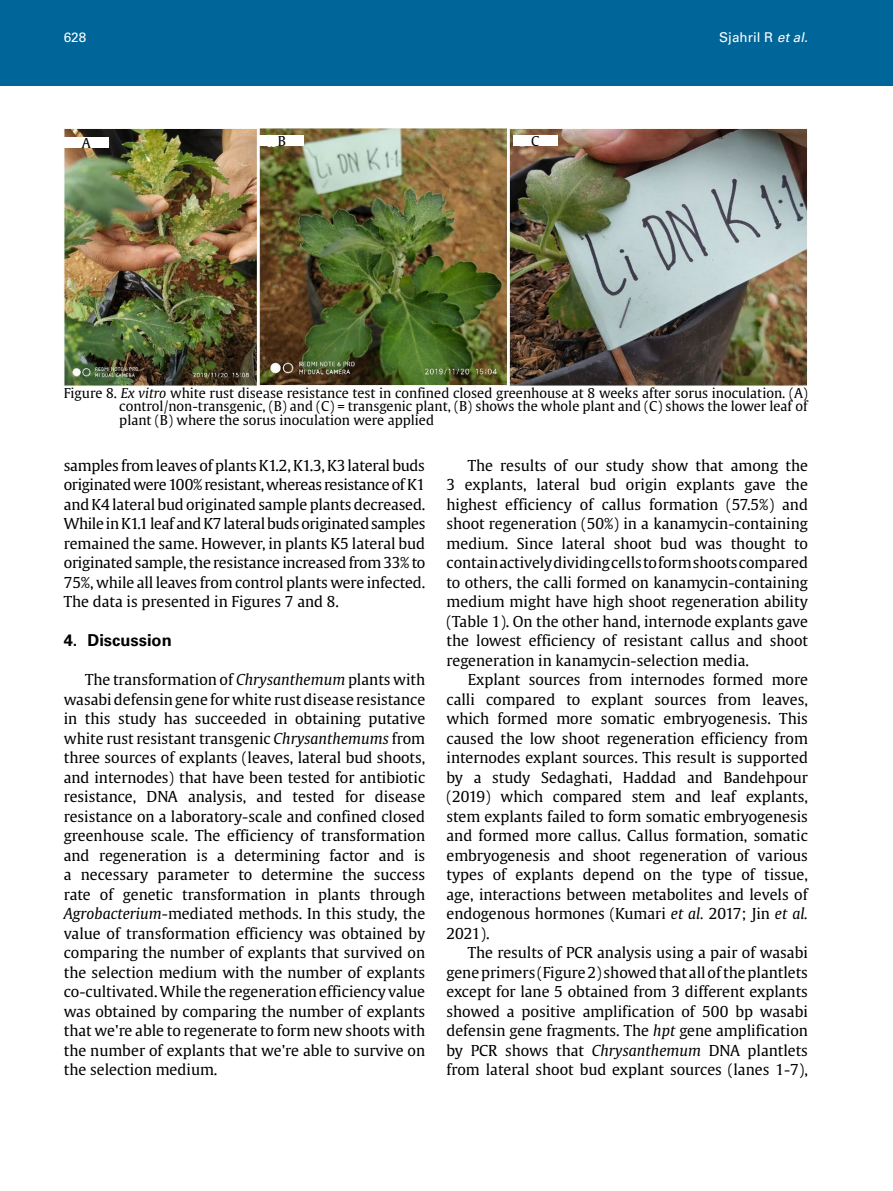
<style>
.page{position:relative;width:893px;height:1191px;background:#fff}
.page>*{position:absolute;margin:0;border:0;box-sizing:border-box;transform-origin:0 0}
.t1{font:700 16.5px "Univers LT Std";color:#000}
.t2{font:15px/19.5px "Gulliver";color:#000;text-align:justify}
.t3{font:13.5px/13.5px "Gulliver";color:#000;text-align:justify}
.t4{font:13.5px "Univers LT Std";color:#fff}
.s1{font-style:italic}
</style>
<div class="page">
<div style="left:0;top:0;width:893px;height:85px;background:#069"></div>
<img style="left:64px;top:128px;width:744px;height:259px">
<div style="left:64px;top:137px;width:45px;height:11px;background:#fff"></div>
<div style="left:259px;top:135px;width:45px;height:11px;background:#fff"></div>
<div style="left:513px;top:135px;width:45px;height:11px;background:#fff"></div>
<p class="t4" style="left:64px;top:30px;width:24px">628</p>
<p class="t4" style="left:719px;top:30px;width:93px">Sjahril R <span class="s1">etal.</span></p>
<p class="t3" style="left:82px;top:136px;width:10px">A</p>
<p class="t3" style="left:278px;top:134px;width:10px">B</p>
<p class="t3" style="left:531px;top:134px;width:10px">C</p>
<p class="t3" style="left:119px;top:386px;width:690px;text-indent:-55px">Figure 8. <span class="s1">Ex vitro</span> white rust disease resistance test in confined closed greenhouse at 8 weeks after sorus inoculation. (A) control/non-transgenic, (B) and (C) = transgenic plant, (B) shows the whole plant and (C) shows the lower leaf of plant (B) where the sorus inoculation were applied</p>
<p class="t2" style="left:64px;top:455px;width:363px">samples from leaves of plants K1.2, K1.3, K3 lateral buds originated were 100% resistant, whereas resistance of K1 and K4 lateral bud originated sample plants decreased.<br>While in K1.1 leaf and K7 lateral buds originated samples remained the same. However, in plants K5 lateral bud originated sample, the resistance increased from 33% to 75%, while all leaves from control plants were infected.<br>The data is presented in Figures 7 and 8.</p>
<p class="t1" style="left:64px;top:630px;width:109px">4. Discussion</p>
<p class="t2" style="left:64px;top:670px;width:363px;text-indent:21px">The transformation of <span class="s1">Chrysanthemum</span> plants with wasabi defensin gene for white rust disease resistance in this study has succeeded in obtaining putative white rust resistant transgenic <span class="s1">Chrysanthemums</span> from three sources of explants (leaves, lateral bud shoots, and internodes) that have been tested for antibiotic resistance, DNA analysis, and tested for disease resistance on a laboratory-scale and confined closed greenhouse scale. The efficiency of transformation and regeneration is a determining factor and is a necessary parameter to determine the success rate of genetic transformation in plants through <span class="s1">Agrobacterium</span>-mediated methods. In this study, the value of transformation efficiency was obtained by comparing the number of explants that survived on the selection medium with the number of explants co-cultivated. While the regeneration efficiency value was obtained by comparing the number of explants that we're able to regenerate to form new shoots with the number of explants that we're able to survive on the selection medium.</p>
<p class="t2" style="left:446px;top:455px;width:363px;text-indent:21px">The results of our study show that among the 3 explants, lateral bud origin explants gave the highest efficiency of callus formation (57.5%) and shoot regeneration (50%) in a kanamycin-containing medium. Since lateral shoot bud was thought to contain actively dividing cells to form shoots compared to others, the calli formed on kanamycin-containing medium might have high shoot regeneration ability (Table 1). On the other hand, internode explants gave the lowest efficiency of resistant callus and shoot regeneration in kanamycin-selection media.</p>
<p class="t2" style="left:446px;top:670px;width:363px;text-indent:21px">Explant sources from internodes formed more calli compared to explant sources from leaves, which formed more somatic embryogenesis. This caused the low shoot regeneration efficiency from internodes explant sources. This result is supported by a study Sedaghati, Haddad and Bandehpour (2019) which compared stem and leaf explants, stem explants failed to form somatic embryogenesis and formed more callus. Callus formation, somatic embryogenesis and shoot regeneration of various types of explants depend on the type of tissue, age, interactions between metabolites and levels of endogenous hormones (Kumari <span class="s1">et al.</span> 2017; Jin <span class="s1">et al.<br></span>2021).</p>
<p class="t2" style="left:446px;top:943px;width:363px;text-indent:21px">The results of PCR analysis using a pair of wasabi gene primers (Figure 2) showed that all of the plantlets except for lane 5 obtained from 3 different explants showed a positive amplification of 500 bp wasabi defensin gene fragments. The <span class="s1">hpt</span> gene amplification by PCR shows that <span class="s1">Chrysanthemum</span> DNA plantlets from lateral shoot bud explant sources (lanes 1-7),</p>
</div>
